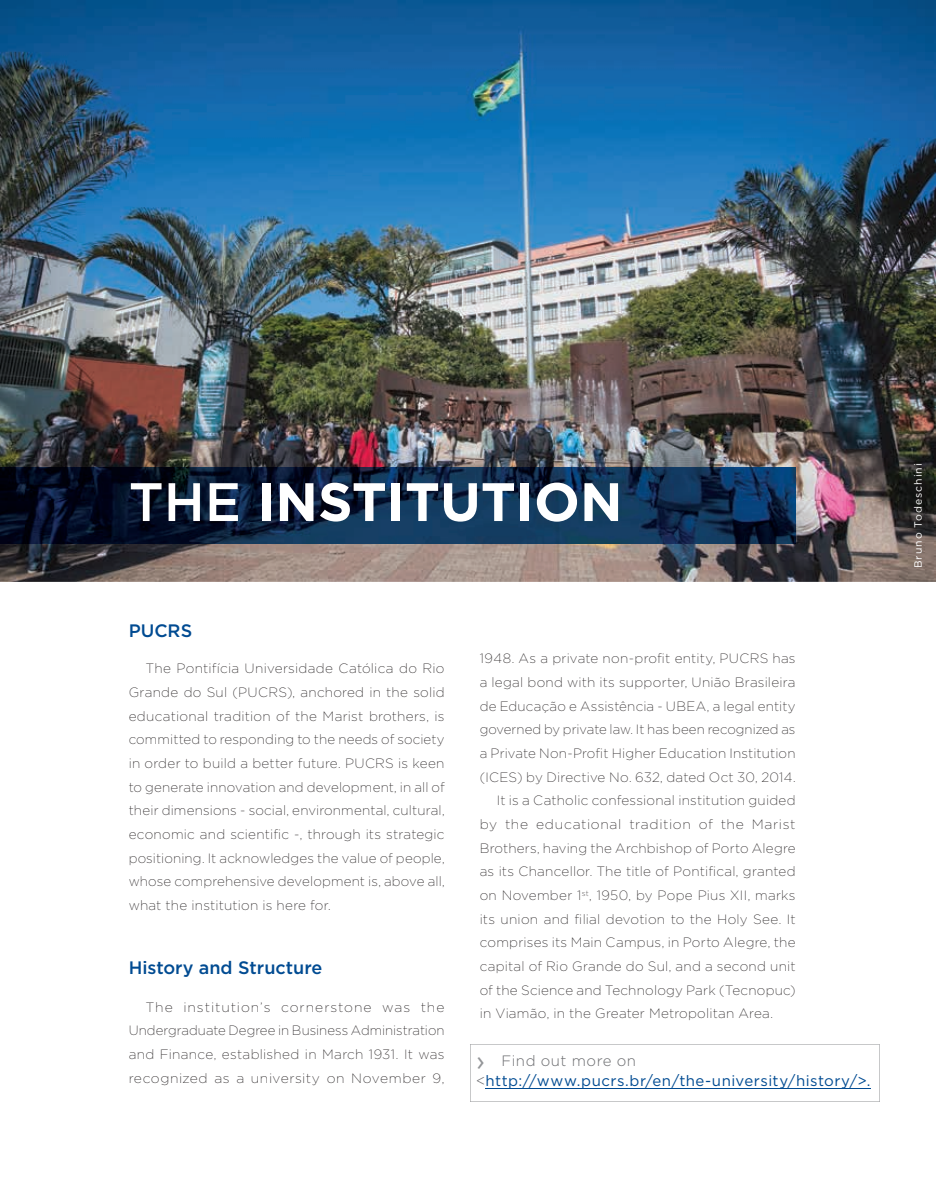
<style>
.page{position:relative;width:936px;height:1191px;background:#fff}
.page>*{position:absolute;margin:0;border:0;box-sizing:border-box;transform-origin:0 0}
.t1{font:700 54px "Gotham";color:#fff}
.t2{font:500 18px "Gotham";color:#014b92}
.t3{font:15px/20.2px "Gotham";letter-spacing:.035em;color:#014b92}
.t4{font:200 13.5px/23.7px "Gotham";letter-spacing:.02em;color:#231f20;text-align:justify}
.t5{font:200 13.5px "Gotham";color:#231f20}
.t6{font:200 13.5px "Gotham";letter-spacing:.05em;color:#231f20}
.t7{font:10.5px "Gotham";letter-spacing:.095em;color:#fff}
.s1{font-weight:500}
.s2{font-size:27px;color:#939598}
.s3{font-weight:300;color:#6c6d70}
</style>
<div class="page">
<img style="left:0;top:0;width:935px;height:582px">
<img style="left:0;top:467px;width:795px;height:76px">
<svg style="left:470px;top:1044px;width:409px;height:58px"></svg>
<hr style="left:485px;top:1088px;width:385px;height:1px;background:#014b92">
<h1 class="t1" style="left:129px;top:466px;width:495px"><span class="s1">THE</span> INSTITUTION</h1>
<h2 class="t2" style="left:129px;top:619px;width:65px">PUCRS</h2>
<p class="t4" style="left:129px;top:656px;width:317px;text-indent:17px">The Pontifícia Universidade Católica do Rio Grande do Sul (PUCRS), anchored in the solid educational tradition of the Marist brothers, is committed to responding to the needs of society in order to build a better future. PUCRS is keen to generate innovation and development, in all of their dimensions - social, environmental, cultural, economic and scientific -, through its strategic positioning. It acknowledges the value of people, whose comprehensive development is, above all, what the institution is here for.</p>
<h2 class="t2" style="left:129px;top:956px;width:195px">History and Structure</h2>
<p class="t4" style="left:129px;top:994px;width:317px;text-indent:17px">The institution’s cornerstone was the Undergraduate Degree in Business Administration and Finance, established in March 1931. It was recognized as a university on November 9,</p>
<p class="t4" style="left:479px;top:646px;width:317px">1948. As a private non-profit entity, PUCRS has</p>
<p class="t4" style="left:479px;top:670px;width:317px">a legal bond with its supporter, União Brasileira</p>
<p class="t4" style="left:479px;top:693px;width:317px">de Educação e Assistência - UBEA, a legal entity</p>
<p class="t5" style="left:479px;top:721px;width:317px">governed by private law. It has been recognized as</p>
<p class="t4" style="left:479px;top:741px;width:317px">a Private Non-Profit Higher Education Institution</p>
<p class="t4" style="left:479px;top:764px;width:317px">(ICES) by Directive No. 632, dated Oct 30, 2014.</p>
<p class="t4" style="left:496px;top:788px;width:300px">It is a Catholic confessional institution guided</p>
<p class="t6" style="left:479px;top:815px;width:317px">by the educational tradition of the Marist</p>
<p class="t4" style="left:479px;top:835px;width:317px">Brothers, having the Archbishop of Porto Alegre</p>
<p class="t4" style="left:479px;top:859px;width:317px">as its Chancellor. The title of Pontifical, granted</p>
<p class="t4" style="left:479px;top:883px;width:317px">on November 1<sup>st</sup>, 1950, by Pope Pius XII, marks</p>
<p class="t4" style="left:479px;top:906px;width:317px">its union and filial devotion to the Holy See. It</p>
<p class="t4" style="left:479px;top:930px;width:317px">comprises its Main Campus, in Porto Alegre, the</p>
<p class="t4" style="left:479px;top:954px;width:317px">capital of Rio Grande do Sul, and a second unit</p>
<p class="t4" style="left:479px;top:977px;width:317px">of the Science and Technology Park (Tecnopuc)</p>
<p class="t4" style="left:479px;top:1001px;width:295px">in Viamão, in the Greater Metropolitan Area.</p>
<p class="t3" style="left:476px;top:1050px;width:396px"><span class="s2">›</span> <span class="s3">Find out more on &lt;</span>http://www.pucrs.br/en/the-university/history/&gt;.</p>
<p class="t7" style="left:911px;top:568px;width:107px;rotate:-90deg">Bruno Todeschini</p>
</div>
